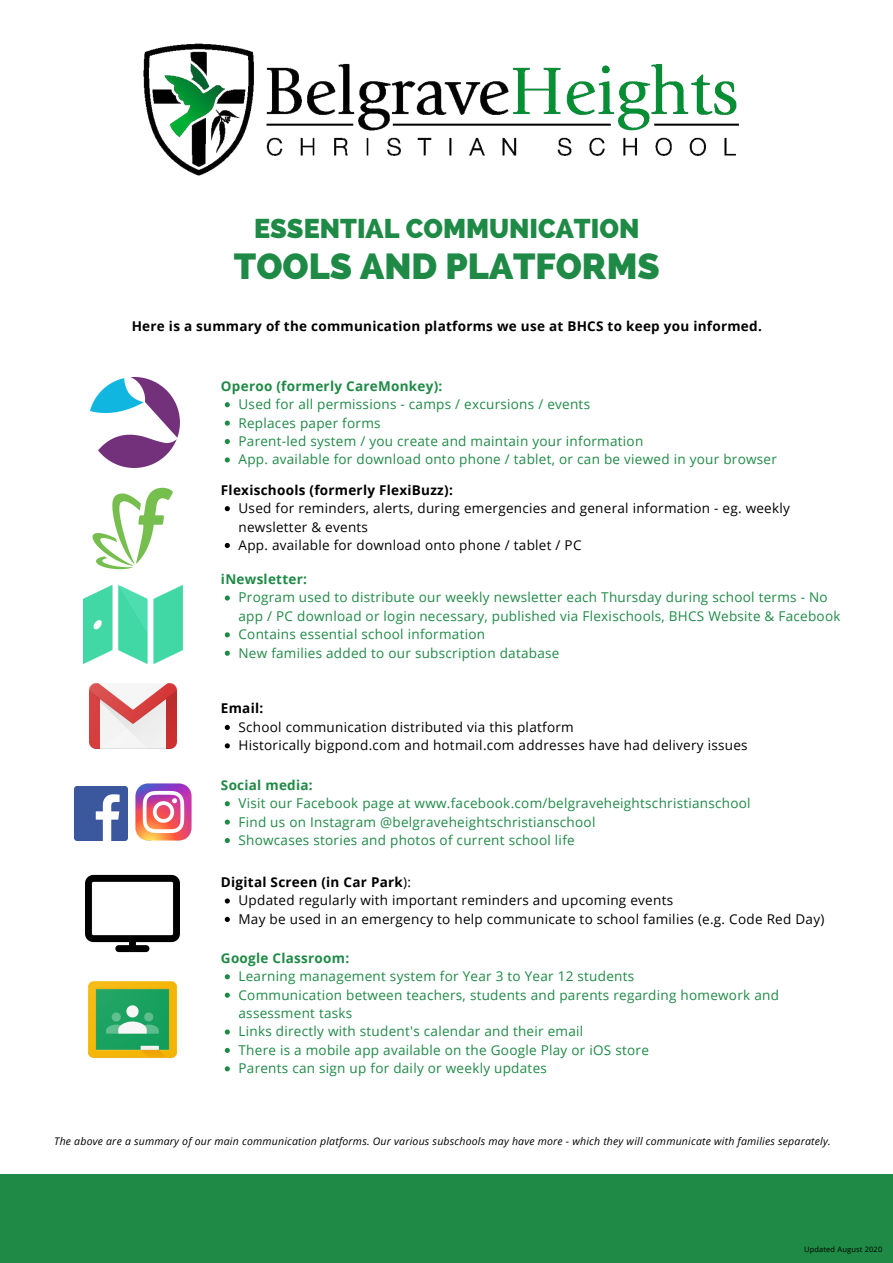
<style>
.page{position:relative;width:893px;height:1263px;background:#fff}
.page>*{position:absolute;margin:0;border:0;box-sizing:border-box;transform-origin:0 0}
.t1{font:800 36px "Raleway";color:#1f8a46}
.t2{font:800 27px "Raleway";color:#1f8a46}
.t3{font:13.5px/18.4px "Open Sans";letter-spacing:.02em;color:#1f8a46}
.t4{font:13.5px/18.4px "Open Sans";letter-spacing:.02em;color:#000}
.t5{font:700 13.5px "Open Sans";letter-spacing:.02em;color:#000}
.t6{font:700 13.5px "Open Sans";letter-spacing:.02em;color:#1f8a46}
.t7{font:italic 10.5px "Open Sans";letter-spacing:.02em;color:#000}
.t8{font:7.5px "Open Sans";letter-spacing:.02em;color:#000}
.s1{font-weight:400}
</style>
<div class="page">
<div style="left:0;top:1174px;width:893px;height:89px;background:#1f8a46"></div>
<img style="left:143px;top:43px;width:596px;height:133px">
<img style="left:92px;top:487px;width:81px;height:83px">
<img style="left:91px;top:377px;width:89px;height:90px">
<img style="left:83px;top:586px;width:99px;height:78px">
<img style="left:89px;top:683px;width:87px;height:66px">
<img style="left:74px;top:787px;width:53px;height:53px">
<img style="left:85px;top:874px;width:95px;height:79px">
<img style="left:89px;top:981px;width:88px;height:76px">
<img style="left:135px;top:784px;width:57px;height:56px">
<svg style="left:225px;top:402px;width:5px;height:5px"></svg>
<svg style="left:225px;top:421px;width:5px;height:5px"></svg>
<svg style="left:225px;top:439px;width:5px;height:5px"></svg>
<svg style="left:225px;top:457px;width:5px;height:5px"></svg>
<svg style="left:225px;top:506px;width:5px;height:5px"></svg>
<svg style="left:225px;top:543px;width:5px;height:5px"></svg>
<svg style="left:225px;top:595px;width:5px;height:5px"></svg>
<svg style="left:225px;top:632px;width:5px;height:5px"></svg>
<svg style="left:225px;top:651px;width:5px;height:5px"></svg>
<svg style="left:225px;top:725px;width:5px;height:5px"></svg>
<svg style="left:225px;top:743px;width:5px;height:5px"></svg>
<svg style="left:225px;top:801px;width:5px;height:5px"></svg>
<svg style="left:225px;top:819px;width:5px;height:6px"></svg>
<svg style="left:225px;top:838px;width:5px;height:5px"></svg>
<svg style="left:225px;top:898px;width:5px;height:5px"></svg>
<svg style="left:225px;top:917px;width:5px;height:5px"></svg>
<svg style="left:225px;top:974px;width:5px;height:5px"></svg>
<svg style="left:225px;top:993px;width:5px;height:5px"></svg>
<svg style="left:225px;top:1029px;width:5px;height:5px"></svg>
<svg style="left:225px;top:1048px;width:5px;height:5px"></svg>
<svg style="left:225px;top:1066px;width:5px;height:5px"></svg>
<h2 class="t2" style="left:254px;top:212px;width:387px">ESSENTIAL COMMUNICATION</h2>
<h1 class="t1" style="left:234px;top:245px;width:427px">TOOLS AND PLATFORMS</h1>
<p class="t5" style="left:132px;top:317px;width:631px">Here is a summary of the communication platforms we use at BHCS to keep you informed.</p>
<p class="t6" style="left:221px;top:376px;width:223px">Operoo (formerly CareMonkey):</p>
<p class="t3" style="left:238px;top:395px;width:540px">Used for all permissions - camps / excursions / events<br>Replaces paper forms<br>Parent-led system / you create and maintain your information<br>App. available for download onto phone / tablet, or can be viewed in your browser</p>
<p class="t5" style="left:221px;top:480px;width:233px">Flexischools (formerly FlexiBuzz):</p>
<p class="t4" style="left:238px;top:499px;width:553px">Used for reminders, alerts, during emergencies and general information - eg. weekly newsletter &amp; events<br>App. available for download onto phone / tablet / PC</p>
<p class="t6" style="left:221px;top:570px;width:88px">iNewsletter:</p>
<p class="t3" style="left:238px;top:588px;width:603px">Program used to distribute our weekly newsletter each Thursday during school terms - No app / PC download or login necessary, published via Flexischools, BHCS Website &amp; Facebook Contains essential school information<br>New families added to our subscription database</p>
<p class="t5" style="left:221px;top:699px;width:44px">Email:</p>
<p class="t4" style="left:238px;top:717px;width:511px">School communication distributed via this platform<br>Historically bigpond.com and hotmail.com addresses have had delivery issues</p>
<p class="t6" style="left:221px;top:775px;width:93px">Social media:</p>
<p class="t3" style="left:238px;top:794px;width:513px">Visit our Facebook page at www.facebook.com/belgraveheightschristianschool<br>Find us on Instagram @belgraveheightschristianschool<br>Showcases stories and photos of current school life</p>
<p class="t5" style="left:221px;top:873px;width:192px">Digital Screen (in Car Park<span class="s1">):</span></p>
<p class="t4" style="left:238px;top:891px;width:587px">Updated regularly with important reminders and upcoming events<br>May be used in an emergency to help communicate to school families (e.g. Code Red Day)</p>
<p class="t6" style="left:221px;top:948px;width:130px">Google Classroom:</p>
<p class="t3" style="left:238px;top:967px;width:542px">Learning management system for Year 3 to Year 12 students<br>Communication between teachers, students and parents regarding homework and assessment tasks<br>Links directly with student's calendar and their email<br>There is a mobile app available on the Google Play or iOS store<br>Parents can sign up for daily or weekly updates</p>
<p class="t7" style="left:54px;top:1133px;width:778px">The above are a summary of our main communication platforms. Our various subschools may have more - which they will communicate with families separately.</p>
<p class="t8" style="left:804px;top:1244px;width:80px">Updated August 2020</p>
</div>
